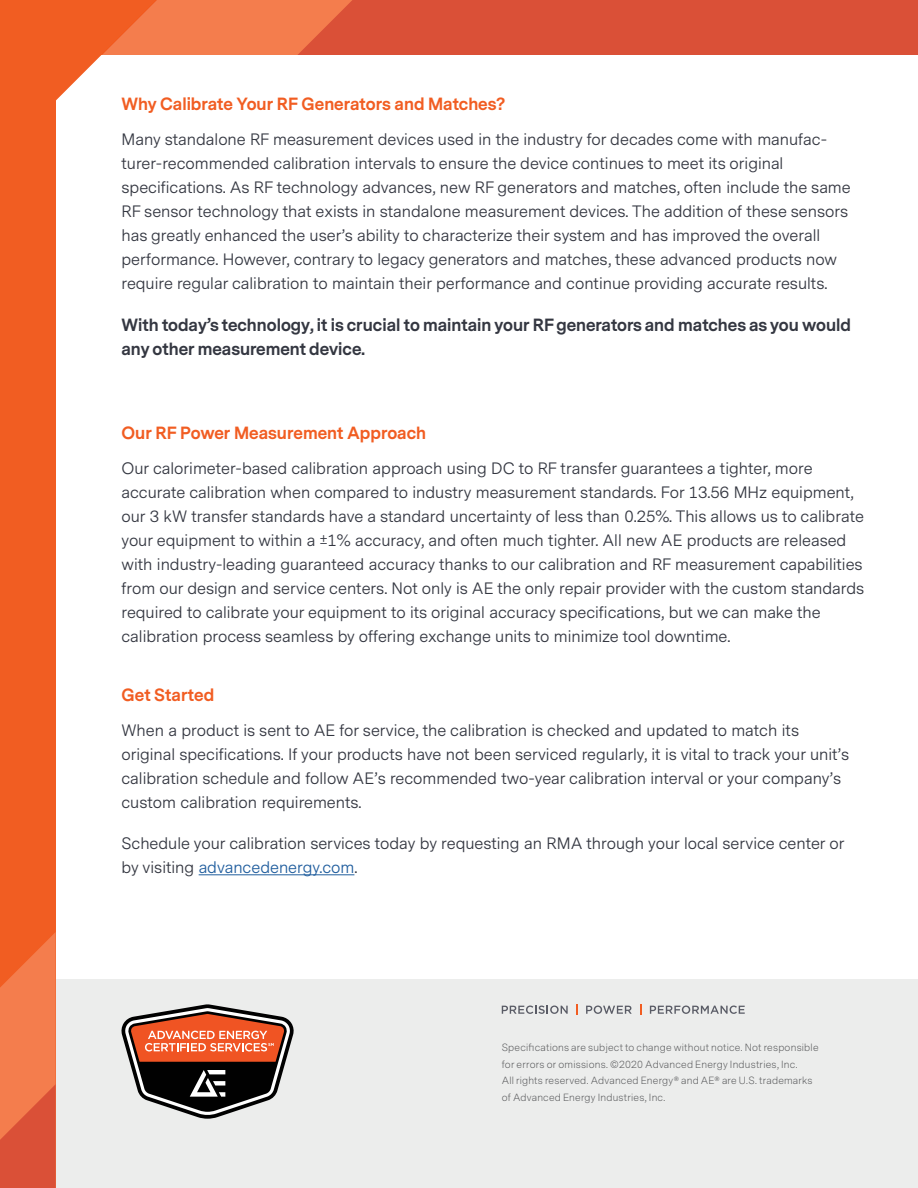
<style>
.page{position:relative;width:918px;height:1188px;background:#fff}
.page>*{position:absolute;margin:0;border:0;box-sizing:border-box;transform-origin:0 0}
.t1{font:16.5px/24px "Messina Sans";color:#343741}
.t2{font:700 16.5px/24px "Messina Sans";color:#343741}
.t3{font:700 16.5px "Messina Sans";color:#f15d22}
.t4{font:300 9.75px/16.5px "Messina Sans";letter-spacing:.02em;color:#58595b}
.s1{color:#215e9e}
</style>
<div class="page">
<div style="left:40px;top:980px;width:878px;height:208px;background:#ecedec"></div>
<div style="left:0;top:0;width:918px;height:333px;background:#da5037"></div>
<svg style="left:196px;top:0;width:156px;height:55px;fill:#f47d4d"></svg>
<div style="left:0;top:55px;width:918px;height:306px;background:#fff"></div>
<svg style="left:0;top:0;width:196px;height:101px"></svg>
<div style="left:0;top:68px;width:56px;height:1120px;background:#f15d22"></div>
<svg style="left:502px;top:1006px;width:66px;height:8px"></svg>
<svg style="left:586px;top:1006px;width:46px;height:8px"></svg>
<svg style="left:650px;top:1006px;width:95px;height:8px"></svg>
<svg style="left:122px;top:1004px;width:172px;height:115px"></svg>
<svg style="left:0;top:932px;width:56px;height:256px;background:#eb6c41"></svg>
<hr style="left:199px;top:874px;width:155px;height:1px;background:#215e9e">
<p class="t3" style="left:122px;top:93px;width:385px">Why Calibrate Your RF Generators and Matches?</p>
<p class="t1" style="left:122px;top:128px;width:731px">Many standalone RF measurement devices used in the industry for decades come with manufac&shy;turer-recommended calibration intervals to ensure the device continues to meet its original specifications. As RF technology advances, new RF generators and matches, often include the same RF sensor technology that exists in standalone measurement devices. The addition of these sensors has greatly enhanced the user’s ability to characterize their system and has improved the overall performance. However, contrary to legacy generators and matches, these advanced products now require regular calibration to maintain their performance and continue providing accurate results.</p>
<p class="t2" style="left:122px;top:313px;width:731px">With today’s technology, it is crucial to maintain your RF generators and matches as you would any other measurement device.</p>
<p class="t3" style="left:122px;top:422px;width:306px">Our RF Power Measurement Approach</p>
<p class="t1" style="left:122px;top:457px;width:744px">Our calorimeter-based calibration approach using DC to RF transfer guarantees a tighter, more accurate calibration when compared to industry measurement standards. For 13.56 MHz equipment, our 3 kW transfer standards have a standard uncertainty of less than 0.25%. This allows us to calibrate your equipment to within a ±1% accuracy, and often much tighter. All new AE products are released with industry-leading guaranteed accuracy thanks to our calibration and RF measurement capabilities from our design and service centers. Not only is AE the only repair provider with the custom standards required to calibrate your equipment to its original accuracy specifications, but we can make the calibration process seamless by offering exchange units to minimize tool downtime.</p>
<p class="t3" style="left:122px;top:683px;width:94px">Get Started</p>
<p class="t1" style="left:122px;top:719px;width:729px">When a product is sent to AE for service, the calibration is checked and updated to match its original specifications. If your products have not been serviced regularly, it is vital to track your unit’s calibration schedule and follow AE’s recommended two-year calibration interval or your company’s custom calibration requirements.</p>
<p class="t1" style="left:122px;top:832px;width:724px">Schedule your calibration services today by requesting an RMA through your local service center or by visiting <span class="s1">advancedenergy.com</span>.</p>
<p class="t4" style="left:502px;top:1040px;width:318px">Specifications are subject to change without notice. Not responsible for errors or omissions. ©2020 Advanced Energy Industries, Inc.<br>All rights reserved. Advanced Energy® and AE® are U.S. trademarks of Advanced Energy Industries, Inc.</p>
</div>
